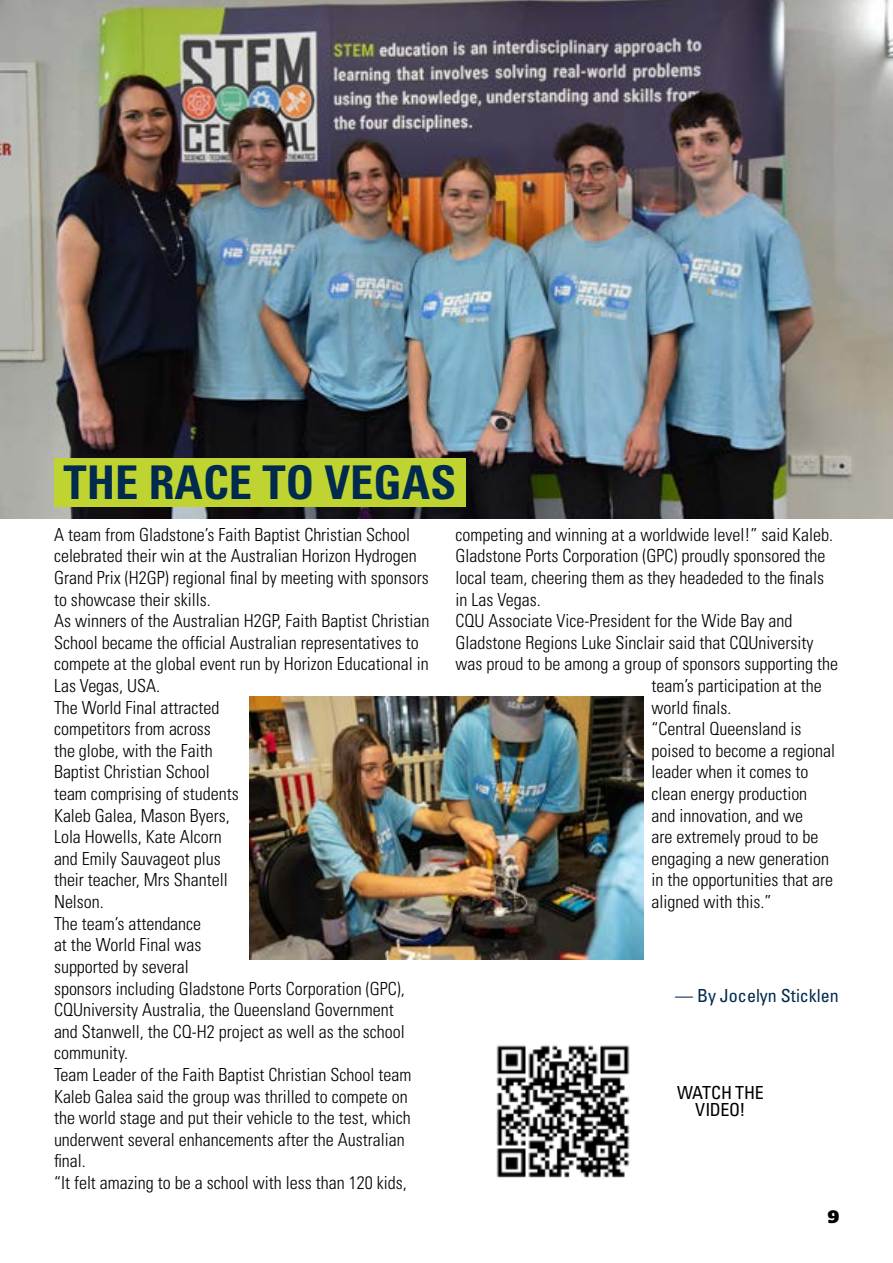
<style>
.page{position:relative;width:893px;height:1263px;background:#fff}
.page>*{position:absolute;margin:0;border:0;box-sizing:border-box;transform-origin:0 0}
.t1{font:700 condensed 46.5px "Univers LT Std";color:#002a4e}
.t2{font:300 condensed 18px/21.6px "Univers LT Std";color:#000}
.t3{font:condensed 18px "Univers LT Std";color:#002a4e}
.t4{font:condensed 18px/16.2px "Univers LT Std";letter-spacing:-.015em;color:#000;text-align:center}
.t5{font:700 18px "Stag";color:#000}
</style>
<div class="page">
<img style="left:0;top:0;width:893px;height:519px">
<div style="left:54px;top:458px;width:411px;height:48px;background:#bfd430"></div>
<img style="left:496px;top:1045px;width:134px;height:133px">
<img style="left:249px;top:697px;width:395px;height:262px">
<p class="t1" style="left:63px;top:453px;width:394px">THE RACE TO VEGAS</p>
<p class="t2" style="left:54px;top:524px;width:376px">A team from Gladstone’s Faith Baptist Christian School celebrated their win at the Australian Horizon Hydrogen Grand Prix (H2GP) regional final by meeting with sponsors to showcase their skills.</p>
<p class="t2" style="left:54px;top:610px;width:377px">As winners of the Australian H2GP, Faith Baptist Christian<br>School became the official Australian representatives to compete at the global event run by Horizon Educational in<br>Las Vegas, USA.<br>The World Final attracted<br>competitors from across<br>the globe, with the Faith<br>Baptist Christian School<br>team comprising of students<br>Kaleb Galea, Mason Byers,<br>Lola Howells, Kate Alcorn<br>and Emily Sauvageot plus<br>their teacher, Mrs Shantell<br>Nelson.</p>
<p class="t2" style="left:54px;top:912px;width:352px">The team’s attendance<br>at the World Final was<br>supported by several<br>sponsors including Gladstone Ports Corporation (GPC), CQUniversity Australia, the Queensland Government and Stanwell, the CQ-H2 project as well as the school community.</p>
<p class="t2" style="left:54px;top:1064px;width:359px">Team Leader of the Faith Baptist Christian School team Kaleb Galea said the group was thrilled to compete on the world stage and put their vehicle to the test, which underwent several enhancements after the Australian final.</p>
<p class="t2" style="left:54px;top:1172px;width:354px">“It felt amazing to be a school with less than 120 kids,</p>
<p class="t2" style="left:455px;top:524px;width:379px">competing and winning at a worldwide level!” said Kaleb.<br>Gladstone Ports Corporation (GPC) proudly sponsored the local team, cheering them as they headeded to the finals in Las Vegas.</p>
<p class="t2" style="left:455px;top:610px;width:338px">CQU Associate Vice-President for the Wide Bay and</p>
<p class="t2" style="left:455px;top:632px;width:359px">Gladstone Regions Luke Sinclair said that CQUniversity</p>
<p class="t2" style="left:455px;top:653px;width:384px">was proud to be among a group of sponsors supporting the</p>
<p class="t2" style="left:651px;top:675px;width:172px">team’s participation at the</p>
<p class="t2" style="left:651px;top:696px;width:81px">world finals.</p>
<p class="t2" style="left:651px;top:718px;width:151px">“Central Queensland is</p>
<p class="t2" style="left:651px;top:740px;width:185px">poised to become a regional</p>
<p class="t2" style="left:651px;top:761px;width:158px">leader when it comes to</p>
<p class="t2" style="left:651px;top:783px;width:157px">clean energy production</p>
<p class="t2" style="left:651px;top:804px;width:153px">and innovation, and we</p>
<p class="t2" style="left:651px;top:826px;width:168px">are extremely proud to be</p>
<p class="t2" style="left:651px;top:848px;width:179px">engaging a new generation</p>
<p class="t2" style="left:651px;top:869px;width:183px">in the opportunities that are</p>
<p class="t2" style="left:651px;top:891px;width:121px">aligned with this.”</p>
<p class="t3" style="left:675px;top:984px;width:165px">— By Jocelyn Sticklen</p>
<p class="t4" style="left:677px;top:1084px;width:88px">WATCH THE<br>VIDEO!</p>
<p class="t5" style="left:828px;top:1206px;width:13px">9</p>
</div>
